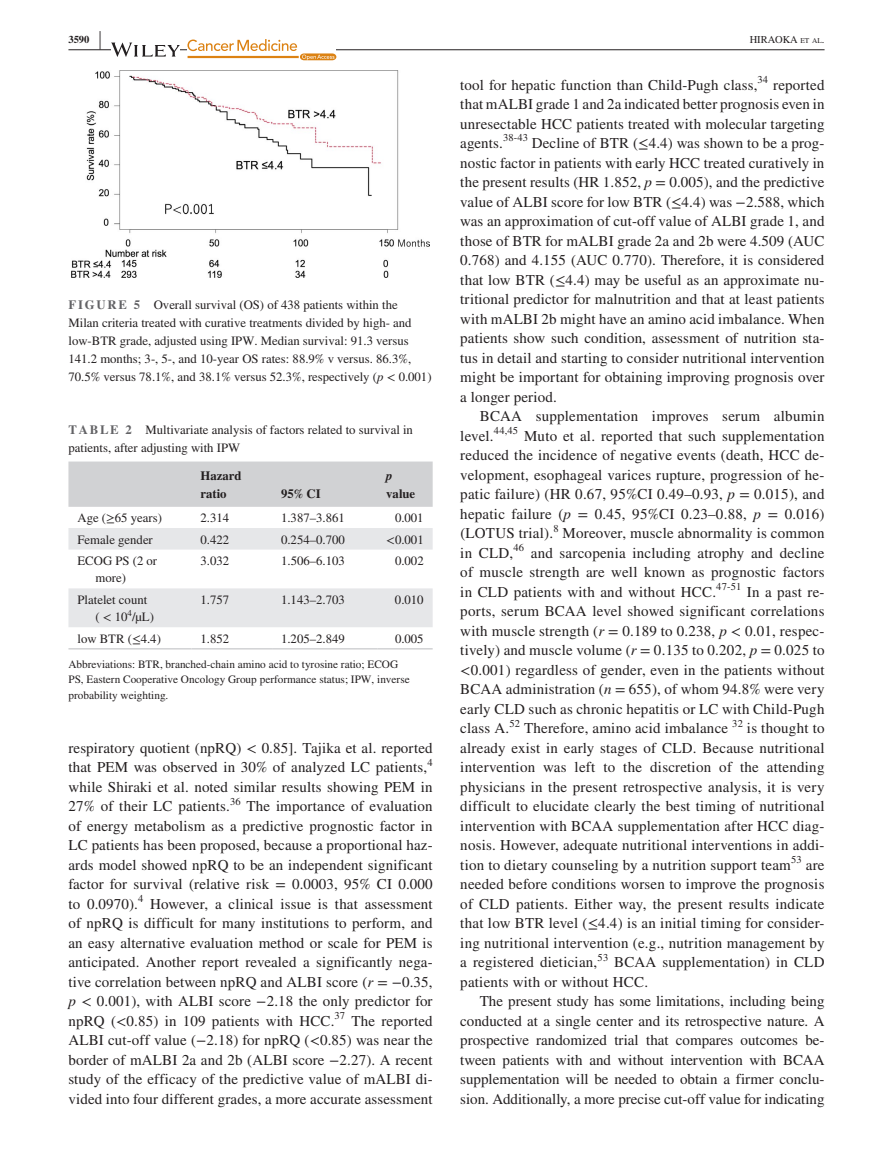
<style>
.page{position:relative;width:893px;height:1174px;background:#fff}
.page>*{position:absolute;margin:0;border:0;box-sizing:border-box;transform-origin:0 0}
.t1{font:700 25.95px "STIX";color:#231f20;scale:.36 1}
.t2{font:15px/19.5px "STIX";letter-spacing:.01em;color:#231f20;text-align:justify}
.t3{font:12.75px/18px "STIX";color:#231f20}
.t4{font:700 12.75px/17.2px "STIX";color:#231f20}
.t5{font:italic 700 12.75px "STIX";color:#231f20}
.t6{font:11.25px/15.8px "STIX";color:#231f20}
.t7{font:10.5px "STIX";letter-spacing:.015em;color:#231f20}
.t8{font:10.5px "STIX";color:#231f20}
.t9{font:700 10.5px "STIX";color:#231f20}
.s1{font-size:7.35px}
.s2{font-weight:700;color:#636366}
.s3{font-style:italic}
</style>
<div class="page">
<hr style="left:68px;top:49px;width:756px;height:1px;background:#231f20">
<svg style="left:111px;top:43px;width:69px;height:14px"></svg>
<svg style="left:187px;top:39px;width:149px;height:21px"></svg>
<img style="left:72px;top:70px;width:357px;height:207px">
<div style="left:68px;top:461px;width:365px;height:46px;background:#d1d2d4"></div>
<svg style="left:68px;top:528px;width:365px;height:99px"></svg>
<hr style="left:68px;top:648px;width:123px;height:1px;background:#d1d2d4">
<hr style="left:191px;top:648px;width:81px;height:1px;background:#d1d2d4">
<hr style="left:272px;top:648px;width:105px;height:1px;background:#d1d2d4">
<hr style="left:377px;top:648px;width:56px;height:1px;background:#d1d2d4">
<p class="t9" style="left:68px;top:33px;width:22px">3590</p>
<h1 class="t1" style="left:99px;top:25px;width:7px">|</h1>
<p class="t8" style="left:750px;top:32px;width:76px">HIRAOKA <span class="s1">et al</span>.</p>
<p class="t3" style="left:68px;top:297px;width:365px"><span class="s2">FIGURE 5</span> Overall survival (OS) of 438 patients within the<br>Milan criteria treated with curative treatments divided by high- and low-BTR grade, adjusted using IPW. Median survival: 91.3 versus 141.2 months; 3-, 5-, and 10-year OS rates: 88.9% v versus. 86.3%, 70.5% versus 78.1%, and 38.1% versus 52.3%, respectively (<span class="s3">p</span> &lt; 0.001)</p>
<p class="t3" style="left:68px;top:421px;width:346px"><span class="s2">TABLE 2</span> Multivariate analysis of factors related to survival in patients, after adjusting with IPW</p>
<p class="t4" style="left:200px;top:467px;width:43px">Hazard ratio</p>
<p class="t5" style="left:386px;top:467px;width:8px">p</p>
<p class="t4" style="left:386px;top:484px;width:31px">value</p>
<p class="t4" style="left:281px;top:484px;width:41px">95% CI</p>
<p class="t3" style="left:77px;top:509px;width:86px">Age (≥65 years)</p>
<p class="t3" style="left:200px;top:509px;width:30px">2.314</p>
<p class="t3" style="left:281px;top:509px;width:65px">1.387–3.861</p>
<p class="t3" style="left:395px;top:509px;width:30px">0.001</p>
<p class="t3" style="left:77px;top:531px;width:77px">Female gender</p>
<p class="t3" style="left:200px;top:531px;width:30px">0.422</p>
<p class="t3" style="left:281px;top:531px;width:65px">0.254–0.700</p>
<p class="t3" style="left:386px;top:531px;width:39px">&lt;0.001</p>
<p class="t3" style="left:95px;top:553px;width:63px;line-height:17.2px;text-indent:-18px">ECOG PS (2 or more)</p>
<p class="t3" style="left:200px;top:553px;width:30px">3.032</p>
<p class="t3" style="left:281px;top:553px;width:65px">1.506–6.103</p>
<p class="t3" style="left:395px;top:553px;width:30px">0.002</p>
<p class="t3" style="left:96px;top:592px;width:60px;line-height:17.2px;text-indent:-18px">Platelet count ( &lt; 10<sup>4</sup>/µL)</p>
<p class="t3" style="left:200px;top:591px;width:30px">1.757</p>
<p class="t3" style="left:281px;top:591px;width:65px">1.143–2.703</p>
<p class="t3" style="left:395px;top:591px;width:30px">0.010</p>
<p class="t3" style="left:77px;top:630px;width:85px">low BTR (≤4.4)</p>
<p class="t3" style="left:200px;top:630px;width:30px">1.852</p>
<p class="t3" style="left:281px;top:630px;width:65px">1.205–2.849</p>
<p class="t3" style="left:395px;top:630px;width:30px">0.005</p>
<p class="t6" style="left:68px;top:656px;width:343px">Abbreviations: BTR, branched-chain amino acid to tyrosine ratio; ECOG<br>PS, Eastern Cooperative Oncology Group performance status; IPW, inverse probability weighting.</p>
<p class="t2" style="left:68px;top:739px;width:366px">respiratory quotient (npRQ) &lt; 0.85]. Tajika et al. reported that PEM was observed in 30% of analyzed LC patients,</p>
<p class="t7" style="left:427px;top:755px;width:7px">4</p>
<p class="t2" style="left:68px;top:778px;width:366px">while Shiraki et al. noted similar results showing PEM in<br>27% of their LC patients.</p>
<p class="t7" style="left:230px;top:794px;width:12px">36</p>
<p class="t2" style="left:68px;top:797px;width:366px;text-indent:178px">The importance of evaluation of energy metabolism as a predictive prognostic factor in LC patients has been proposed, because a proportional haz&shy;ards model showed npRQ to be an independent significant factor for survival (relative risk = 0.0003, 95% CI 0.000 to 0.0970).</p>
<p class="t7" style="left:138px;top:891px;width:7px">4</p>
<p class="t2" style="left:68px;top:895px;width:366px;text-indent:82px">However, a clinical issue is that assessment of npRQ is difficult for many institutions to perform, and an easy alternative evaluation method or scale for PEM is anticipated. Another report revealed a significantly nega&shy;tive correlation between npRQ and ALBI score (<span class="s3">r</span> = −0.35, <span class="s3">p</span> &lt; 0.001), with ALBI score −2.18 the only predictor for npRQ (&lt;0.85) in 109 patients with HCC.</p>
<p class="t7" style="left:335px;top:1008px;width:12px">37</p>
<p class="t2" style="left:68px;top:1012px;width:366px;text-indent:283px">The reported ALBI cut-off value (−2.18) for npRQ (&lt;0.85) was near the border of mALBI 2a and 2b (ALBI score −2.27). A recent study of the efficacy of the predictive value of mALBI di&shy;vided into four different grades, a more accurate assessment</p>
<p class="t2" style="left:460px;top:76px;width:366px">tool for hepatic function than Child-Pugh class,<sup>34</sup> reported that mALBI grade 1 and 2a indicated better prognosis even in unresectable HCC patients treated with molecular targeting agents.</p>
<p class="t7" style="left:503px;top:131px;width:26px">38-43</p>
<p class="t2" style="left:460px;top:134px;width:366px;text-indent:72px">Decline of BTR (≤4.4) was shown to be a prog&shy;nostic factor in patients with early HCC treated curatively in the present results (HR 1.852, <span class="s3">p</span> = 0.005), and the predictive value of ALBI score for low BTR (≤4.4) was −2.588, which was an approximation of cut-off value of ALBI grade 1, and those of BTR for mALBI grade 2a and 2b were 4.509 (AUC 0.768) and 4.155 (AUC 0.770). Therefore, it is considered that low BTR (≤4.4) may be useful as an approximate nu&shy;tritional predictor for malnutrition and that at least patients with mALBI 2b might have an amino acid imbalance. When patients show such condition, assessment of nutrition sta&shy;tus in detail and starting to consider nutritional intervention might be important for obtaining improving prognosis over a longer period.</p>
<p class="t2" style="left:460px;top:407px;width:366px;text-indent:20px">BCAA supplementation improves serum albumin level.</p>
<p class="t7" style="left:494px;top:423px;width:26px">44,45</p>
<p class="t2" style="left:460px;top:427px;width:366px;text-indent:64px">Muto et al. reported that such supplementation reduced the incidence of negative events (death, HCC de&shy;velopment, esophageal varices rupture, progression of he&shy;patic failure) (HR 0.67, 95%CI 0.49–0.93, <span class="s3">p</span> = 0.015), and hepatic failure (<span class="s3">p</span> = 0.45, 95%CI 0.23–0.88, <span class="s3">p</span> = 0.016) (LOTUS trial).</p>
<p class="t7" style="left:553px;top:521px;width:7px">8</p>
<p class="t2" style="left:563px;top:524px;width:263px">Moreover, muscle abnormality is common</p>
<p class="t7" style="left:514px;top:540px;width:12px">46</p>
<p class="t2" style="left:460px;top:544px;width:366px;text-indent:70px">and sarcopenia including atrophy and decline of muscle strength are well known as prognostic factors in CLD patients with and without HCC.</p>
<p class="t2" style="left:460px;top:544px;width:54px">in CLD,</p>
<p class="t7" style="left:716px;top:579px;width:27px">47-51</p>
<p class="t2" style="left:460px;top:583px;width:366px;text-indent:287px">In a past re&shy;ports, serum BCAA level showed significant correlations with muscle strength (<span class="s3">r</span> = 0.189 to 0.238, <span class="s3">p</span> &lt; 0.01, respec&shy;tively) and muscle volume (<span class="s3">r</span> = 0.135 to 0.202, <span class="s3">p</span> = 0.025 to &lt;0.001) regardless of gender, even in the patients without BCAA administration (<span class="s3">n</span> = 655), of whom 94.8% were very early CLD such as chronic hepatitis or LC with Child-Pugh class A.</p>
<p class="t7" style="left:509px;top:716px;width:12px">52</p>
<p class="t2" style="left:524px;top:719px;width:206px">Therefore, amino acid imbalance</p>
<p class="t7" style="left:732px;top:716px;width:12px">32</p>
<p class="t2" style="left:460px;top:719px;width:366px;text-indent:287px">is thought to already exist in early stages of CLD. Because nutritional intervention was left to the discretion of the attending physicians in the present retrospective analysis, it is very difficult to elucidate clearly the best timing of nutritional intervention with BCAA supplementation after HCC diag&shy;nosis. However, adequate nutritional interventions in addi&shy;tion to dietary counseling by a nutrition support team</p>
<p class="t7" style="left:791px;top:852px;width:12px">53</p>
<p class="t2" style="left:460px;top:856px;width:366px;text-indent:345px">are needed before conditions worsen to improve the prognosis of CLD patients. Either way, the present results indicate that low BTR level (≤4.4) is an initial timing for consider&shy;ing nutritional intervention (e.g., nutrition management by a registered dietician,</p>
<p class="t7" style="left:598px;top:950px;width:12px">53</p>
<p class="t2" style="left:460px;top:953px;width:366px;text-indent:154px">BCAA supplementation) in CLD patients with or without HCC.</p>
<p class="t2" style="left:460px;top:992px;width:366px;text-indent:20px">The present study has some limitations, including being conducted at a single center and its retrospective nature. A prospective randomized trial that compares outcomes be&shy;tween patients with and without intervention with BCAA supplementation will be needed to obtain a firmer conclu&shy;sion. Additionally, a more precise cut-off value for indicating</p>
</div>
